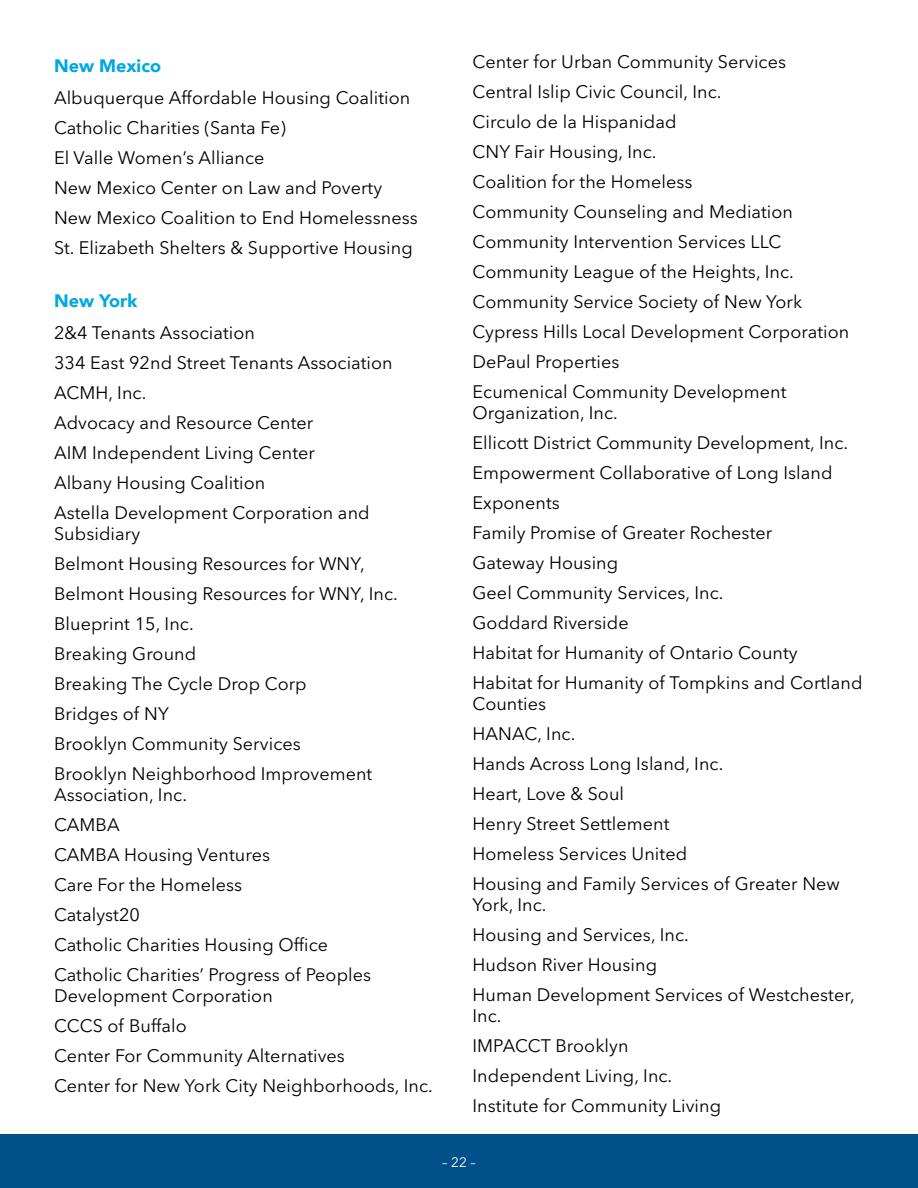
<style>
.page{position:relative;width:918px;height:1188px;background:#fff}
.page>*{position:absolute;margin:0;border:0;box-sizing:border-box;transform-origin:0 0}
.t1{font:18px/30px "Avenir Next LT Pro";letter-spacing:.005em;color:#000}
.t2{font:900 18px "Avenir";color:#00a8e0}
.t3{font:13.5px "Avenir Next LT Pro";color:#fff}
</style>
<div class="page">
<div style="left:0;top:1134px;width:918px;height:54px;background:#005189"></div>
<p class="t2" style="left:54px;top:50px;width:108px">New Mexico</p>
<p class="t1" style="left:54px;top:83px;width:365px">Albuquerque Affordable Housing Coalition Catholic Charities (Santa Fe)<br>El Valle Women’s Alliance<br>New Mexico Center on Law and Poverty New Mexico Coalition to End Homelessness St. Elizabeth Shelters &amp; Supportive Housing</p>
<p class="t2" style="left:54px;top:285px;width:85px">New York</p>
<p class="t1" style="left:54px;top:318px;width:340px">2&amp;4 Tenants Association<br>334 East 92nd Street Tenants Association<br>ACMH, Inc.<br>Advocacy and Resource Center<br>AIM Independent Living Center<br>Albany Housing Coalition<br>Astella Development Corporation and</p>
<p class="t1" style="left:54px;top:519px;width:345px">Subsidiary<br>Belmont Housing Resources for WNY,<br>Belmont Housing Resources for WNY, Inc.<br>Blueprint 15, Inc.<br>Breaking Ground<br>Breaking The Cycle Drop Corp<br>Bridges of NY<br>Brooklyn Community Services<br>Brooklyn Neighborhood Improvement</p>
<p class="t1" style="left:54px;top:780px;width:319px">Association, Inc.<br>CAMBA<br>CAMBA Housing Ventures<br>Care For the Homeless<br>Catalyst20<br>Catholic Charities Housing Office<br>Catholic Charities’ Progress of Peoples</p>
<p class="t1" style="left:54px;top:981px;width:380px">Development Corporation<br>CCCS of Buffalo<br>Center For Community Alternatives<br>Center for New York City Neighborhoods, Inc.</p>
<p class="t1" style="left:472px;top:46px;width:378px">Center for Urban Community Services<br>Central Islip Civic Council, Inc.<br>Circulo de la Hispanidad<br>CNY Fair Housing, Inc.<br>Coalition for the Homeless<br>Community Counseling and Mediation<br>Community Intervention Services LLC<br>Community League of the Heights, Inc.<br>Community Service Society of New York<br>Cypress Hills Local Development Corporation<br>DePaul Properties<br>Ecumenical Community Development</p>
<p class="t1" style="left:472px;top:398px;width:392px">Organization, Inc.<br>Ellicott District Community Development, Inc.<br>Empowerment Collaborative of Long Island<br>Exponents<br>Family Promise of Greater Rochester<br>Gateway Housing<br>Geel Community Services, Inc.<br>Goddard Riverside<br>Habitat for Humanity of Ontario County<br>Habitat for Humanity of Tompkins and Cortland</p>
<p class="t1" style="left:472px;top:689px;width:369px">Counties<br>HANAC, Inc.<br>Hands Across Long Island, Inc.<br>Heart, Love &amp; Soul<br>Henry Street Settlement<br>Homeless Services United<br>Housing and Family Services of Greater New</p>
<p class="t1" style="left:472px;top:890px;width:384px">York, Inc.<br>Housing and Services, Inc.<br>Hudson River Housing<br>Human Development Services of Westchester,</p>
<p class="t1" style="left:472px;top:1001px;width:250px">Inc.<br>IMPACCT Brooklyn<br>Independent Living, Inc.<br>Institute for Community Living</p>
<p class="t3" style="left:442px;top:1154px;width:35px">– 22 –</p>
</div>
